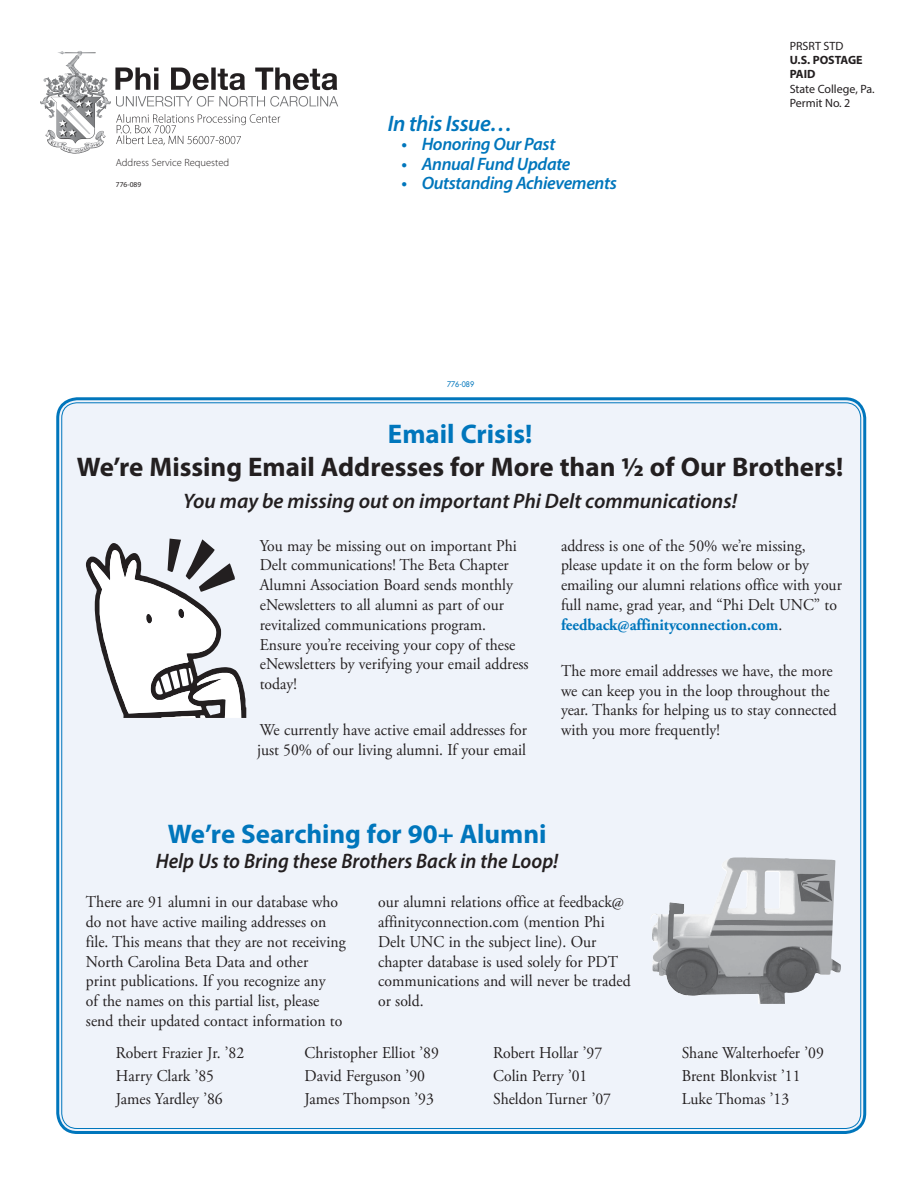
<style>
.page{position:relative;width:918px;height:1188px;background:#fff}
.page>*{position:absolute;margin:0;border:0;box-sizing:border-box;transform-origin:0 0}
.t1{font:700 27px "Myriad Pro";color:#231f20}
.t2{font:700 27px "Myriad Pro";letter-spacing:-.005em;color:#0076bc}
.t3{font:italic 600 22.5px "Myriad Pro";letter-spacing:-.02em;color:#0076bc}
.t4{font:italic 600 21px "Myriad Pro";color:#231f20}
.t5{font:italic 600 21px "Myriad Pro";color:#231f20;scale:.95 1}
.t6{font:italic 600 18px "Myriad Pro";letter-spacing:-.02em;color:#0076bc}
.t7{font:16.5px/19.8px "Adobe Garamond Pro";color:#231f20;scale:.95 1}
.t8{font:12px/14.4px "Myriad Pro";color:#231f20}
.t9{font:700 12px/14.4px "Myriad Pro";color:#231f20}
.t10{font:300 10.5px "Myriad Pro";color:#231f20}
.t11{font:7.5px "Futura";color:#0076bc;scale:.95 1}
.t12{font:7.5px "Myriad Pro";color:#231f20}
.s1{font-weight:700;color:#0076bc}
</style>
<div class="page">
<img style="left:40px;top:51px;width:298px;height:102px">
<div style="left:59px;top:400px;width:804px;height:731px;background:#eff3fa;border-radius:18px"></div>
<div style="left:56px;top:397px;width:810px;height:737px;border:3px solid #0076bc;border-radius:20px"></div>
<svg style="left:86px;top:539px;width:160px;height:179px"></svg>
<img style="left:652px;top:857px;width:189px;height:147px">
<p class="t10" style="left:116px;top:157px;width:115px">Address Service Requested</p>
<p class="t12" style="left:116px;top:180px;width:27px">776-089</p>
<h2 class="t3" style="left:388px;top:109px;width:126px">In this Issue…</h2>
<p class="t6" style="left:401px;top:133px;width:155px">• Honoring Our Past</p>
<p class="t6" style="left:401px;top:152px;width:171px">• Annual Fund Update</p>
<p class="t6" style="left:401px;top:172px;width:217px">• Outstanding Achievements</p>
<p class="t11" style="left:447px;top:380px;width:30px">776‑089</p>
<p class="t8" style="left:790px;top:38px;width:55px">PRSRT STD</p>
<p class="t9" style="left:790px;top:52px;width:73px">U.S. POSTAGE<br>PAID</p>
<p class="t8" style="left:790px;top:81px;width:87px">State College, Pa.<br>Permit No. 2</p>
<h1 class="t2" style="left:388px;top:417px;width:146px">Email Crisis!</h1>
<h1 class="t1" style="left:77px;top:450px;width:768px">We’re Missing Email Addresses for More than ½ of Our Brothers!</h1>
<p class="t4" style="left:183px;top:488px;width:555px">You may be missing out on important Phi Delt communications!</p>
<p class="t7" style="left:260px;top:536px;width:285px">You may be missing out on important Phi Delt communications! The Beta Chapter Alumni Association Board sends monthly eNewsletters to all alumni as part of our revitalized communications program.<br>Ensure you’re receiving your copy of these eNewsletters by verifying your email address today!</p>
<p class="t7" style="left:257px;top:721px;width:286px">We currently have active email addresses for just 50% of our living alumni. If your email</p>
<p class="t7" style="left:561px;top:536px;width:297px">address is one of the 50% we’re missing, please update it on the form below or by emailing our alumni relations office with your full name, grad year, and “Phi Delt UNC” to <span class="s1">feedback@affinityconnection.com</span>.</p>
<p class="t7" style="left:561px;top:661px;width:292px">The more email addresses we have, the more we can keep you in the loop throughout the year. Thanks for helping us to stay connected with you more frequently!</p>
<h1 class="t2" style="left:168px;top:816px;width:380px">We’re Searching for 90+ Alumni</h1>
<p class="t5" style="left:156px;top:848px;width:425px">Help Us to Bring these Brothers Back in the Loop!</p>
<p class="t7" style="left:86px;top:893px;width:275px">There are 91 alumni in our database who do not have active mailing addresses on file. This means that they are not receiving North Carolina Beta Data and other<br>print publications. If you recognize any<br>of the names on this partial list, please send their updated contact information to</p>
<p class="t7" style="left:378px;top:893px;width:267px">our alumni relations office at feedback@ affinityconnection.com (mention Phi Delt UNC in the subject line). Our chapter database is used solely for PDT communications and will never be traded or sold.</p>
<p class="t7" style="left:116px;top:1042px;width:137px;line-height:23.1px">Robert Frazier Jr. ’82<br>Harry Clark ’85<br>James Yardley ’86</p>
<p class="t7" style="left:305px;top:1042px;width:143px;line-height:23.1px">Christopher Elliot ’89<br>David Ferguson ’90<br>James Thompson ’93</p>
<p class="t7" style="left:493px;top:1042px;width:126px;line-height:23.1px">Robert Hollar ’97<br>Colin Perry ’01<br>Sheldon Turner ’07</p>
<p class="t7" style="left:682px;top:1042px;width:151px;line-height:23.1px">Shane Walterhoefer ’09<br>Brent Blonkvist ’11<br>Luke Thomas ’13</p>
</div>
